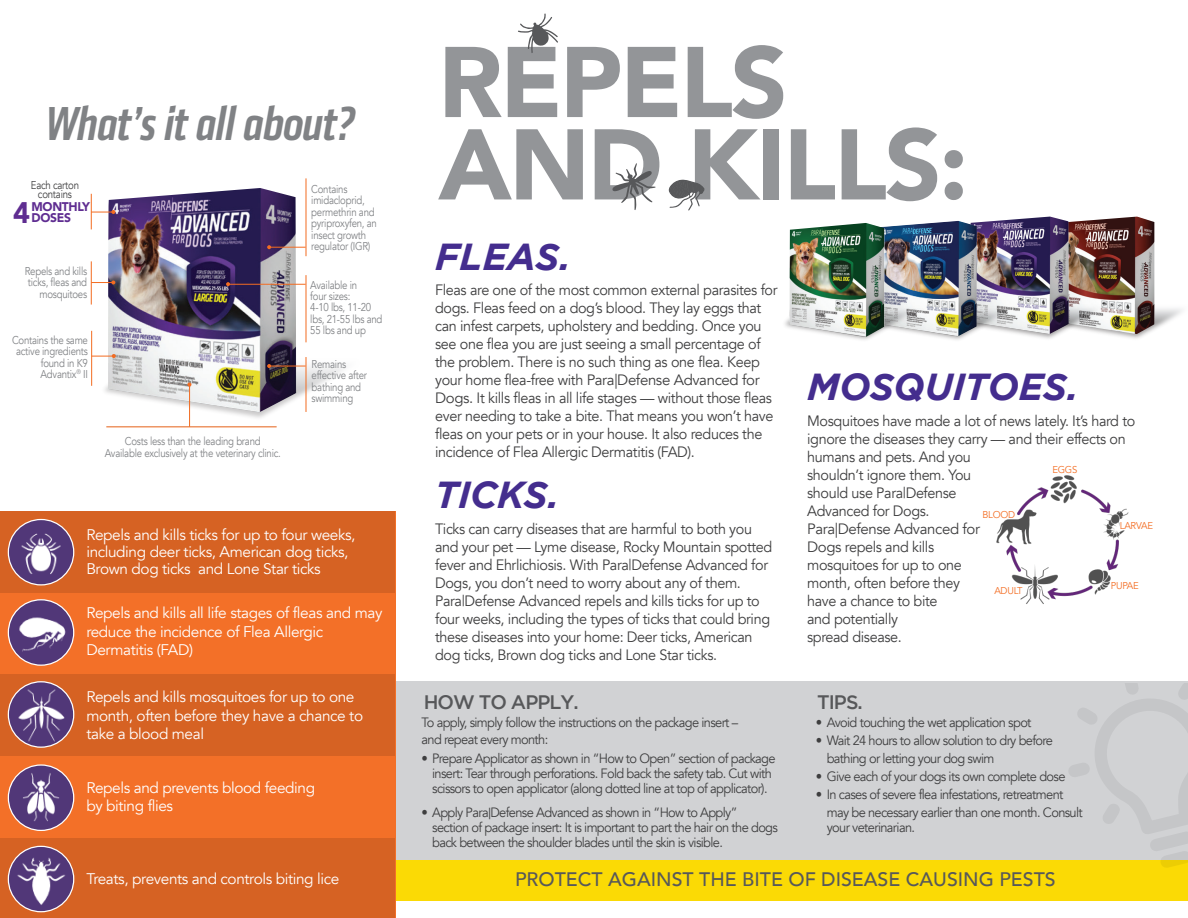
<style>
.page{position:relative;width:1188px;height:918px;background:#fff}
.page>*{position:absolute;margin:0;border:0;box-sizing:border-box;transform-origin:0 0}
.t1{font:900 99.15px/82.3px "Avenir";letter-spacing:-.025em;color:#939598}
.t2{font:italic 500 condensed 49.5px "Klavika CH";letter-spacing:-.01em;color:#808285}
.t3{font:italic 700 37.5px "Gotham";letter-spacing:-.01em;color:#442d8e}
.t4{font:900 29.7px "Avenir";color:#5f2d91;scale:.96 1}
.t5{font:500 19.5px "Avenir";color:#57585a}
.t6{font:500 19.5px "Gotham";letter-spacing:-.05em;color:#57585a}
.t7{font:15.3px/18.5px "Avenir";letter-spacing:-.025em;color:#fff}
.t8{font:15px/18px "Avenir";letter-spacing:-.025em;color:#3e3e3f;scale:.96 1}
.t9{font:13.5px/15px "Avenir";letter-spacing:-.05em;color:#3e3e3f;scale:.95 1}
.t10{font:900 12.6px/11.4px "Avenir";letter-spacing:-.025em;color:#5f2d91;scale:.96 1}
.t11{font:11.4px/11.4px "Avenir";letter-spacing:-.025em;color:#808285;scale:.85 1}
.t12{font:11.4px/9px "Avenir";letter-spacing:-.025em;color:#3e3e3f;text-align:center;scale:.85 1}
.t13{font:9.9px "Avenir";letter-spacing:-.025em;color:#f36c21;scale:.96 1}
.s1{font-family:"Avenir Next Condensed"}
.s2{font-size:15px}
</style>
<div class="page">
<div style="left:392px;top:681px;width:796px;height:184px;background:#d1d2d4"></div>
<div style="left:389px;top:860px;width:799px;height:40px;background:#fbda05"></div>
<svg style="left:1069px;top:683px;width:119px;height:184px"></svg>
<div style="left:0;top:512px;width:396px;height:406px;background:#f37028"></div>
<div style="left:0;top:674px;width:395px;height:82px;background:#d66223"></div>
<div style="left:0;top:512px;width:395px;height:81px;background:#d66223"></div>
<div style="left:0;top:838px;width:395px;height:80px;background:#d66223"></div>
<img style="left:8px;top:520px;width:66px;height:65px;border-radius:33px">
<div style="left:8px;top:519px;width:66px;height:67px;border:1px solid #fff;border-radius:50%"></div>
<img style="left:8px;top:600px;width:66px;height:65px;border-radius:33px">
<div style="left:8px;top:599px;width:66px;height:67px;border:1px solid #fff;border-radius:50%"></div>
<img style="left:8px;top:682px;width:66px;height:65px;border-radius:33px">
<div style="left:8px;top:681px;width:66px;height:67px;border:1px solid #fff;border-radius:50%"></div>
<img style="left:8px;top:765px;width:66px;height:65px;border-radius:33px">
<div style="left:8px;top:764px;width:66px;height:67px;border:1px solid #fff;border-radius:50%"></div>
<img style="left:8px;top:846px;width:66px;height:66px;border-radius:33px">
<div style="left:8px;top:846px;width:66px;height:66px;border:1px solid #fff;border-radius:50%"></div>
<img style="left:90px;top:300px;width:253px;height:127px">
<img style="left:108px;top:188px;width:188px;height:224px">
<hr style="left:189px;top:383px;width:1px;height:44px;background:#f36c21">
<hr style="left:106px;top:427px;width:171px;height:1px;background:#f36c21">
<svg style="left:187px;top:383px;width:4px;height:4px"></svg>
<hr style="left:91px;top:261px;width:1px;height:44px;background:#f36c21">
<svg style="left:91px;top:280px;width:24px;height:4px"></svg>
<hr style="left:91px;top:331px;width:1px;height:55px;background:#f36c21">
<svg style="left:92px;top:354px;width:24px;height:4px"></svg>
<hr style="left:91px;top:194px;width:1px;height:35px;background:#f36c21">
<svg style="left:91px;top:210px;width:24px;height:4px"></svg>
<hr style="left:229px;top:284px;width:77px;height:1px;background:#f36c21">
<hr style="left:306px;top:275px;width:1px;height:67px;background:#f36c21">
<hr style="left:269px;top:247px;width:37px;height:1px;background:#f36c21">
<hr style="left:306px;top:178px;width:1px;height:78px;background:#f36c21">
<svg style="left:226px;top:282px;width:4px;height:4px"></svg>
<hr style="left:306px;top:357px;width:1px;height:55px;background:#f36c21">
<svg style="left:267px;top:245px;width:4px;height:4px"></svg>
<hr style="left:269px;top:366px;width:37px;height:1px;background:#f36c21">
<svg style="left:267px;top:364px;width:4px;height:4px"></svg>
<img style="left:1069px;top:217px;width:86px;height:32px">
<img style="left:1069px;top:249px;width:95px;height:91px">
<img style="left:977px;top:217px;width:92px;height:35px">
<img style="left:978px;top:252px;width:91px;height:88px">
<img style="left:884px;top:221px;width:93px;height:30px">
<img style="left:785px;top:251px;width:193px;height:89px">
<img style="left:789px;top:223px;width:95px;height:114px">
<svg style="left:518px;top:13px;width:40px;height:40px"></svg>
<svg style="left:668px;top:180px;width:37px;height:31px"></svg>
<svg style="left:612px;top:163px;width:44px;height:47px"></svg>
<img style="left:996px;top:475px;width:133px;height:129px">
<h2 class="t2" style="left:45px;top:94px;width:311px">What’s it all about?</h2>
<p class="t12" style="left:31px;top:181px;width:58px">Each carton contains</p>
<h3 class="t4" style="left:13px;top:187px;width:19px">4</h3>
<p class="t10" style="left:32px;top:201px;width:63px">MONTHLY<br>DOSES</p>
<p class="t11" style="left:25px;top:266px;width:75px;text-align:right">Repels and kills ticks, fleas and mosquitoes</p>
<p class="t11" style="left:12px;top:335px;width:91px;text-align:right">Contains the same active ingredients found in K9<br>Advantix<sup>®</sup> II</p>
<p class="t11" style="left:105px;top:436px;width:209px;text-align:center">Costs less than the leading brand<br>Available exclusively at the veterinary clinic.</p>
<p class="t11" style="left:311px;top:184px;width:79px">Contains imidacloprid, permethrin and pyriproxyfen, an insect growth regulator (IGR)</p>
<p class="t11" style="left:310px;top:279px;width:86px">Available in<br>four sizes:<br>4-10 lbs, 11-20 lbs, 21-55 lbs and<br>55 lbs and up</p>
<p class="t11" style="left:312px;top:359px;width:67px">Remains effective after bathing and swimming</p>
<p class="t7" style="left:86px;top:527px;width:271px;line-height:17px">Repels and kills ticks for up to four weeks, including deer ticks, American dog ticks,<br>Brown dog ticks and Lone Star ticks</p>
<p class="t7" style="left:86px;top:604px;width:298px">Repels and kills all life stages of fleas and may reduce the incidence of Flea Allergic<br>Dermatitis (FAD)</p>
<p class="t7" style="left:86px;top:688px;width:278px">Repels and kills mosquitoes for up to one month, often before they have a chance to take a blood meal</p>
<p class="t7" style="left:86px;top:779px;width:230px">Repels and prevents blood feeding by biting flies</p>
<p class="t7" style="left:86px;top:870px;width:254px">Treats, prevents and controls biting lice</p>
<h1 class="t1" style="left:438px;top:39px;width:532px">REPELS<br>AND KILLS:</h1>
<h3 class="t3" style="left:435px;top:235px;width:137px">FLEAS.</h3>
<p class="t8" style="left:435px;top:281px;width:358px">Fleas are one of the most common external parasites for dogs. Fleas feed on a dog’s blood. They lay eggs that can infest carpets, upholstery and bedding. Once you see one flea you are just seeing a small percentage of the problem. There is no such thing as one flea. Keep your home flea-free with Para<span class="s1">|</span>Defense Advanced for Dogs. It kills fleas in all life stages — without those fleas ever needing to take a bite. That means you won’t have fleas on your pets or in your house. It also reduces the incidence of Flea Allergic Dermatitis (FAD).</p>
<h3 class="t3" style="left:435px;top:473px;width:126px">TICKS.</h3>
<p class="t8" style="left:435px;top:520px;width:353px">Ticks can carry diseases that are harmful to both you and your pet — Lyme disease, Rocky Mountain spotted fever and Ehrlichiosis. With Para|Defense Advanced for Dogs, you don’t need to worry about any of them.<br>Para|Defense Advanced repels and kills ticks for up to four weeks, including the types of ticks that could bring these diseases into your home: Deer ticks, American dog ticks, Brown dog ticks and Lone Star ticks.</p>
<h3 class="t6" style="left:424px;top:691px;width:157px">HOW TO APPLY.</h3>
<p class="t9" style="left:422px;top:714px;width:335px;line-height:16.5px">To apply, simply follow the instructions on the package insert – and repeat every month:</p>
<p class="t9" style="left:422px;top:751px;width:374px;text-align:center">• Prepare Applicator as shown in “How to Open” section of package insert: Tear through perforations. Fold back the safety tab. Cut with scissors to open applicator (along dotted line at top of applicator).</p>
<p class="t9" style="left:432px;top:805px;width:365px;text-indent:-11px">• Apply Para<span class="s2">|</span>Defense Advanced as shown in “How to Apply”<br>section of package insert: It is important to part the hair on the dogs back between the shoulder blades until the skin is visible.</p>
<h3 class="t3" style="left:807px;top:366px;width:273px">MOSQUITOES.</h3>
<p class="t8" style="left:807px;top:412px;width:343px">Mosquitoes have made a lot of news lately. It’s hard to ignore the diseases they carry — and their effects on humans and pets. And you<br>shouldn’t ignore them. You<br>should use Para|Defense<br>Advanced for Dogs.<br>Para<span class="s1">|</span>Defense Advanced for<br>Dogs repels and kills<br>mosquitoes for up to one<br>month, often before they<br>have a chance to bite<br>and potentially<br>spread disease.</p>
<p class="t13" style="left:1052px;top:464px;width:27px">EGGS</p>
<p class="t13" style="left:983px;top:509px;width:35px">BLOOD</p>
<p class="t13" style="left:1120px;top:520px;width:36px">LARVAE</p>
<p class="t13" style="left:1111px;top:580px;width:31px">PUPAE</p>
<p class="t13" style="left:994px;top:585px;width:31px">ADULT</p>
<h3 class="t6" style="left:817px;top:691px;width:47px">TIPS.</h3>
<p class="t9" style="left:816px;top:715px;width:229px">• Avoid touching the wet application spot</p>
<p class="t9" style="left:827px;top:732px;width:240px;line-height:18px;text-indent:-11px">• Wait 24 hours to allow solution to dry before bathing or letting your dog swim</p>
<p class="t9" style="left:816px;top:769px;width:264px">• Give each of your dogs its own complete dose</p>
<p class="t9" style="left:827px;top:786px;width:271px;line-height:18px;text-indent:-11px">• In cases of severe flea infestations, retreatment may be necessary earlier than one month. Consult</p>
<p class="t9" style="left:827px;top:820px;width:95px">your veterinarian.</p>
<h3 class="t5" style="left:515px;top:862px;width:542px">PROTECT AGAINST THE BITE OF DISEASE CAUSING PESTS</h3>
</div>
